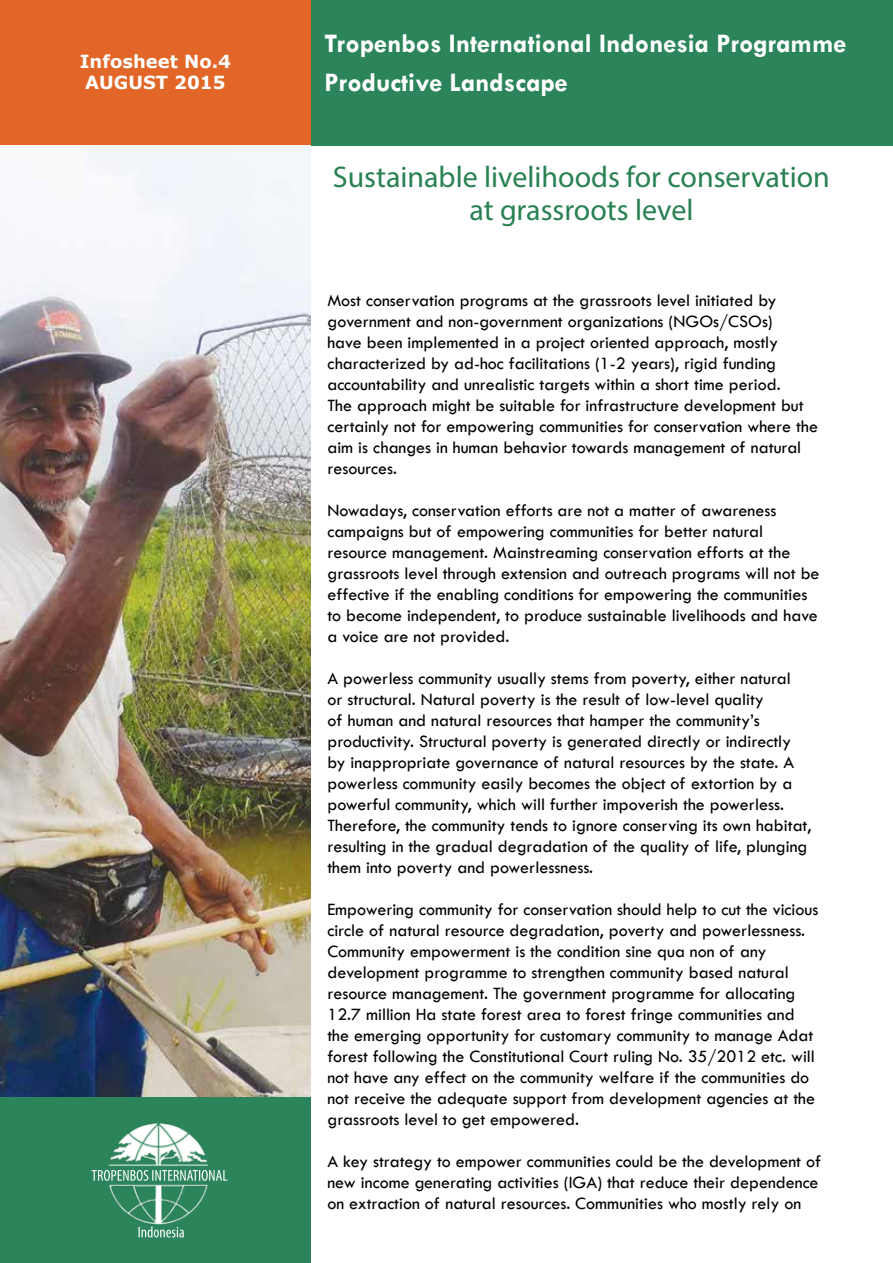
<style>
.page{position:relative;width:893px;height:1263px;background:#fff}
.page>*{position:absolute;margin:0;border:0;box-sizing:border-box;transform-origin:0 0}
.t1{font:30px/33px "Myriad Pro";color:#288152;text-align:center}
.t2{font:700 27px/39px "Tw Cen";color:#fff}
.t3{font:18px/21px "Tw Cen";color:#000}
.t4{font:700 18px/21.6px "Verdana";color:#fff;text-align:center}
</style>
<div class="page">
<div style="left:298px;top:0;width:595px;height:146px;background:#2c855a"></div>
<div style="left:0;top:0;width:311px;height:146px;background:#e16627"></div>
<div style="left:0;top:1096px;width:311px;height:167px;background:#2c855a"></div>
<img style="left:109px;top:1123px;width:100px;height:113px">
<svg style="left:92px;top:1170px;width:135px;height:11px"></svg>
<svg style="left:139px;top:1226px;width:45px;height:11px"></svg>
<img style="left:0;top:146px;width:311px;height:950px">
<p class="t4" style="left:80px;top:50px;width:153px">Infosheet No.4<br>AUGUST 2015</p>
<h2 class="t2" style="left:325px;top:23px;width:523px">Tropenbos International Indonesia Programme<br>Productive Landscape</h2>
<h1 class="t1" style="left:333px;top:160px;width:498px">Sustainable livelihoods for conservation at grassroots level</h1>
<p class="t3" style="left:327px;top:290px;width:492px">Most conservation programs at the grassroots level initiated by government and non-government organizations (NGOs/CSOs)<br>have been implemented in a project oriented approach, mostly characterized by ad-hoc facilitations (1-2 years), rigid funding accountability and unrealistic targets within a short time period.<br>The approach might be suitable for infrastructure development but certainly not for empowering communities for conservation where the aim is changes in human behavior towards management of natural resources.</p>
<p class="t3" style="left:327px;top:500px;width:494px">Nowadays, conservation efforts are not a matter of awareness campaigns but of empowering communities for better natural resource management. Mainstreaming conservation efforts at the grassroots level through extension and outreach programs will not be effective if the enabling conditions for empowering the communities to become independent, to produce sustainable livelihoods and have a voice are not provided.</p>
<p class="t3" style="left:327px;top:668px;width:485px">A powerless community usually stems from poverty, either natural<br>or structural. Natural poverty is the result of low-level quality<br>of human and natural resources that hamper the community’s productivity. Structural poverty is generated directly or indirectly by inappropriate governance of natural resources by the state. A powerless community easily becomes the object of extortion by a powerful community, which will further impoverish the powerless.<br>Therefore, the community tends to ignore conserving its own habitat, resulting in the gradual degradation of the quality of life, plunging them into poverty and powerlessness.</p>
<p class="t3" style="left:327px;top:899px;width:492px">Empowering community for conservation should help to cut the vicious circle of natural resource degradation, poverty and powerlessness.<br>Community empowerment is the condition sine qua non of any development programme to strengthen community based natural resource management. The government programme for allocating 12.7 million Ha state forest area to forest fringe communities and the emerging opportunity for customary community to manage Adat forest following the Constitutional Court ruling No. 35/2012 etc. will not have any effect on the community welfare if the communities do not receive the adequate support from development agencies at the grassroots level to get empowered.</p>
<p class="t3" style="left:327px;top:1151px;width:495px">A key strategy to empower communities could be the development of new income generating activities (IGA) that reduce their dependence on extraction of natural resources. Communities who mostly rely on</p>
</div>
